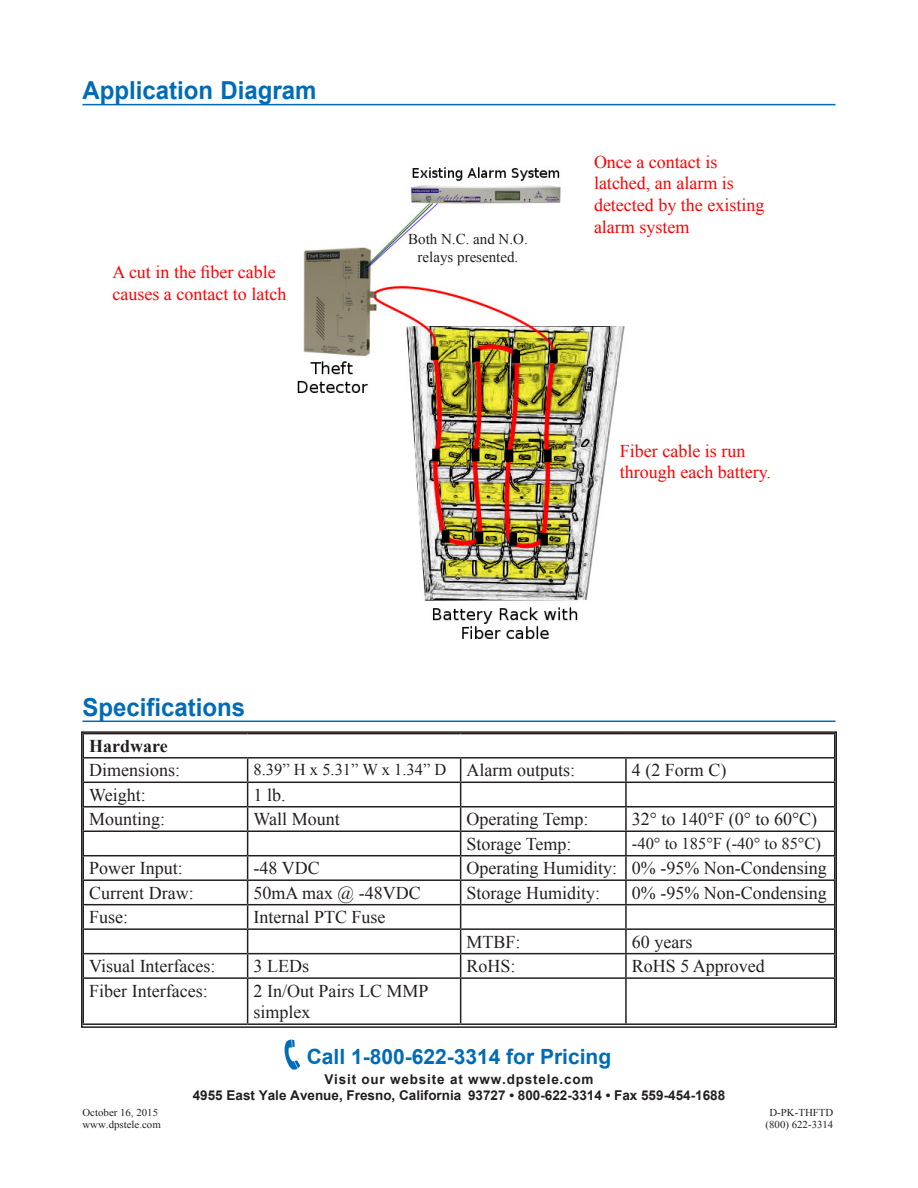
<style>
.page{position:relative;width:918px;height:1188px;background:#fff}
.page>*{position:absolute;margin:0;border:0;box-sizing:border-box;transform-origin:0 0}
.TOC1{font:700 24.75px "Arial";color:#006bb6}
.Body_txt__02_after{font:700 21px "Arial";color:#006bb6}
.t1{font:18px/21.6px "Times New Roman";color:#231f20}
.t2{font:18px/21.6px "Times New Roman";color:#f00}
.t3{font:700 18px "Times New Roman";color:#231f20}
.t4{font:16.5px "Times New Roman";color:#231f20}
.t5{font:15px/18px "Times New Roman";color:#231f20;text-align:center}
.t6{font:700 13.5px "Arial";color:#231f20}
.t7{font:700 13.5px "Arial";letter-spacing:.06em;color:#231f20}
.t8{font:10.5px "Times New Roman";color:#231f20}
</style>
<div class="page">
<hr style="left:82px;top:721px;width:754px;height:1px;background:#006bb6">
<svg style="left:285px;top:1040px;width:15px;height:30px"></svg>
<hr style="left:82px;top:104px;width:754px;height:1px;background:#006bb6">
<hr style="left:82px;top:757px;width:166px;height:2px;background:#231f20">
<hr style="left:248px;top:757px;width:213px;height:2px;background:#231f20">
<hr style="left:461px;top:757px;width:165px;height:2px;background:#231f20">
<hr style="left:626px;top:757px;width:210px;height:2px;background:#231f20">
<hr style="left:625px;top:759px;width:2px;height:23px;background:#231f20">
<hr style="left:82px;top:782px;width:166px;height:1px;background:#231f20">
<hr style="left:248px;top:782px;width:213px;height:1px;background:#231f20">
<hr style="left:461px;top:782px;width:165px;height:1px;background:#231f20">
<hr style="left:626px;top:782px;width:210px;height:1px;background:#231f20">
<hr style="left:625px;top:783px;width:2px;height:23px;background:#231f20">
<hr style="left:82px;top:806px;width:166px;height:2px;background:#231f20">
<hr style="left:248px;top:806px;width:213px;height:2px;background:#231f20">
<hr style="left:461px;top:806px;width:165px;height:2px;background:#231f20">
<hr style="left:626px;top:806px;width:210px;height:2px;background:#231f20">
<hr style="left:625px;top:808px;width:2px;height:22px;background:#231f20">
<hr style="left:82px;top:830px;width:166px;height:2px;background:#231f20">
<hr style="left:248px;top:830px;width:213px;height:2px;background:#231f20">
<hr style="left:461px;top:830px;width:165px;height:2px;background:#231f20">
<hr style="left:626px;top:830px;width:210px;height:2px;background:#231f20">
<hr style="left:625px;top:832px;width:2px;height:23px;background:#231f20">
<hr style="left:82px;top:855px;width:166px;height:1px;background:#231f20">
<hr style="left:248px;top:855px;width:213px;height:1px;background:#231f20">
<hr style="left:461px;top:855px;width:165px;height:1px;background:#231f20">
<hr style="left:626px;top:855px;width:210px;height:1px;background:#231f20">
<hr style="left:625px;top:856px;width:2px;height:23px;background:#231f20">
<hr style="left:82px;top:879px;width:166px;height:2px;background:#231f20">
<hr style="left:248px;top:879px;width:213px;height:2px;background:#231f20">
<hr style="left:461px;top:879px;width:165px;height:2px;background:#231f20">
<hr style="left:626px;top:879px;width:210px;height:2px;background:#231f20">
<hr style="left:625px;top:881px;width:2px;height:23px;background:#231f20">
<hr style="left:82px;top:904px;width:166px;height:1px;background:#231f20">
<hr style="left:248px;top:904px;width:213px;height:1px;background:#231f20">
<hr style="left:461px;top:904px;width:165px;height:1px;background:#231f20">
<hr style="left:626px;top:904px;width:210px;height:1px;background:#231f20">
<hr style="left:625px;top:905px;width:2px;height:23px;background:#231f20">
<hr style="left:82px;top:928px;width:166px;height:2px;background:#231f20">
<hr style="left:248px;top:928px;width:213px;height:2px;background:#231f20">
<hr style="left:461px;top:928px;width:165px;height:2px;background:#231f20">
<hr style="left:626px;top:928px;width:210px;height:2px;background:#231f20">
<hr style="left:625px;top:930px;width:2px;height:23px;background:#231f20">
<hr style="left:82px;top:953px;width:166px;height:1px;background:#231f20">
<hr style="left:248px;top:953px;width:213px;height:1px;background:#231f20">
<svg style="left:247px;top:759px;width:1px;height:218px"></svg>
<hr style="left:461px;top:953px;width:165px;height:1px;background:#231f20">
<svg style="left:460px;top:759px;width:1px;height:218px"></svg>
<hr style="left:626px;top:953px;width:210px;height:1px;background:#231f20">
<hr style="left:625px;top:954px;width:2px;height:23px;background:#231f20">
<hr style="left:82px;top:977px;width:166px;height:2px;background:#231f20">
<hr style="left:248px;top:977px;width:213px;height:2px;background:#231f20">
<hr style="left:247px;top:979px;width:1px;height:44px;background:#231f20">
<hr style="left:461px;top:977px;width:165px;height:2px;background:#231f20">
<hr style="left:460px;top:979px;width:1px;height:44px;background:#231f20">
<hr style="left:626px;top:977px;width:210px;height:2px;background:#231f20">
<hr style="left:625px;top:979px;width:2px;height:44px;background:#231f20">
<hr style="left:82px;top:1023px;width:166px;height:2px;background:#231f20">
<hr style="left:248px;top:1023px;width:213px;height:2px;background:#231f20">
<hr style="left:461px;top:1023px;width:165px;height:2px;background:#231f20">
<hr style="left:626px;top:1023px;width:210px;height:2px;background:#231f20">
<div style="left:81px;top:731px;width:756px;height:297px;border:2px solid #231f20"></div>
<img style="left:297px;top:167px;width:328px;height:472px">
<p class="TOC1" style="left:82px;top:74px;width:236px">Application Diagram</p>
<p class="t2" style="left:112px;top:261px;width:175px">A cut in the fiber cable causes a contact to latch</p>
<p class="TOC1" style="left:82px;top:691px;width:164px">Specifications</p>
<p class="t5" style="left:408px;top:230px;width:121px">Both N.C. and N.O. relays presented.</p>
<p class="t2" style="left:594px;top:151px;width:172px">Once a contact is latched, an alarm is detected by the existing alarm system</p>
<p class="t2" style="left:620px;top:440px;width:153px">Fiber cable is run through each battery.</p>
<p class="t3" style="left:89px;top:733px;width:80px">Hardware</p>
<p class="t1" style="left:89px;top:759px;width:93px">Dimensions:</p>
<p class="t4" style="left:254px;top:759px;width:194px">8.39” H x 5.31” W x 1.34” D</p>
<p class="t1" style="left:467px;top:759px;width:110px">Alarm outputs:</p>
<p class="t1" style="left:632px;top:759px;width:96px">4 (2 Form C)</p>
<p class="t1" style="left:89px;top:784px;width:58px">Weight:</p>
<p class="t1" style="left:254px;top:784px;width:34px">1 lb.</p>
<p class="t1" style="left:89px;top:808px;width:78px">Mounting:</p>
<p class="t1" style="left:254px;top:808px;width:88px">Wall Mount</p>
<p class="t1" style="left:467px;top:808px;width:123px">Operating Temp:</p>
<p class="t1" style="left:632px;top:808px;width:187px">32° to 140°F (0° to 60°C)</p>
<p class="t1" style="left:467px;top:833px;width:106px">Storage Temp:</p>
<p class="t4" style="left:632px;top:832px;width:191px">-40° to 185°F (-40° to 85°C)</p>
<p class="t1" style="left:89px;top:857px;width:95px">Power Input:</p>
<p class="t1" style="left:254px;top:857px;width:68px">-48 VDC</p>
<p class="t1" style="left:467px;top:857px;width:152px">Operating Humidity:</p>
<p class="t1" style="left:632px;top:857px;width:196px">0% -95% Non-Condensing</p>
<p class="t1" style="left:89px;top:882px;width:106px">Current Draw:</p>
<p class="t1" style="left:254px;top:882px;width:169px">50mA max @ -48VDC</p>
<p class="t1" style="left:467px;top:882px;width:135px">Storage Humidity:</p>
<p class="t1" style="left:632px;top:882px;width:196px">0% -95% Non-Condensing</p>
<p class="t1" style="left:89px;top:906px;width:41px">Fuse:</p>
<p class="t1" style="left:254px;top:906px;width:133px">Internal PTC Fuse</p>
<p class="t1" style="left:467px;top:931px;width:56px">MTBF:</p>
<p class="t1" style="left:632px;top:931px;width:62px">60 years</p>
<p class="t1" style="left:89px;top:955px;width:128px">Visual Interfaces:</p>
<p class="t1" style="left:254px;top:955px;width:57px">3 LEDs</p>
<p class="t1" style="left:467px;top:955px;width:51px">RoHS:</p>
<p class="t1" style="left:632px;top:955px;width:135px">RoHS 5 Approved</p>
<p class="t1" style="left:89px;top:980px;width:120px">Fiber Interfaces:</p>
<p class="t1" style="left:254px;top:980px;width:177px">2 In/Out Pairs LC MMP simplex</p>
<p class="Body_txt__02_after" style="left:307px;top:1042px;width:306px">Call 1-800-622-3314 for Pricing</p>
<p class="t7" style="left:324px;top:1070px;width:271px">Visit our website at www.dpstele.com</p>
<p class="t6" style="left:193px;top:1087px;width:534px">4955 East Yale Avenue, Fresno, California 93727 • 800-622-3314 • Fax 559-454-1688</p>
<p class="t8" style="left:82px;top:1105px;width:77px">October 16, 2015</p>
<p class="t8" style="left:769px;top:1105px;width:65px">D-PK-THFTD</p>
<p class="t8" style="left:82px;top:1118px;width:80px">www.dpstele.com</p>
<p class="t8" style="left:766px;top:1118px;width:69px">(800) 622-3314</p>
</div>
